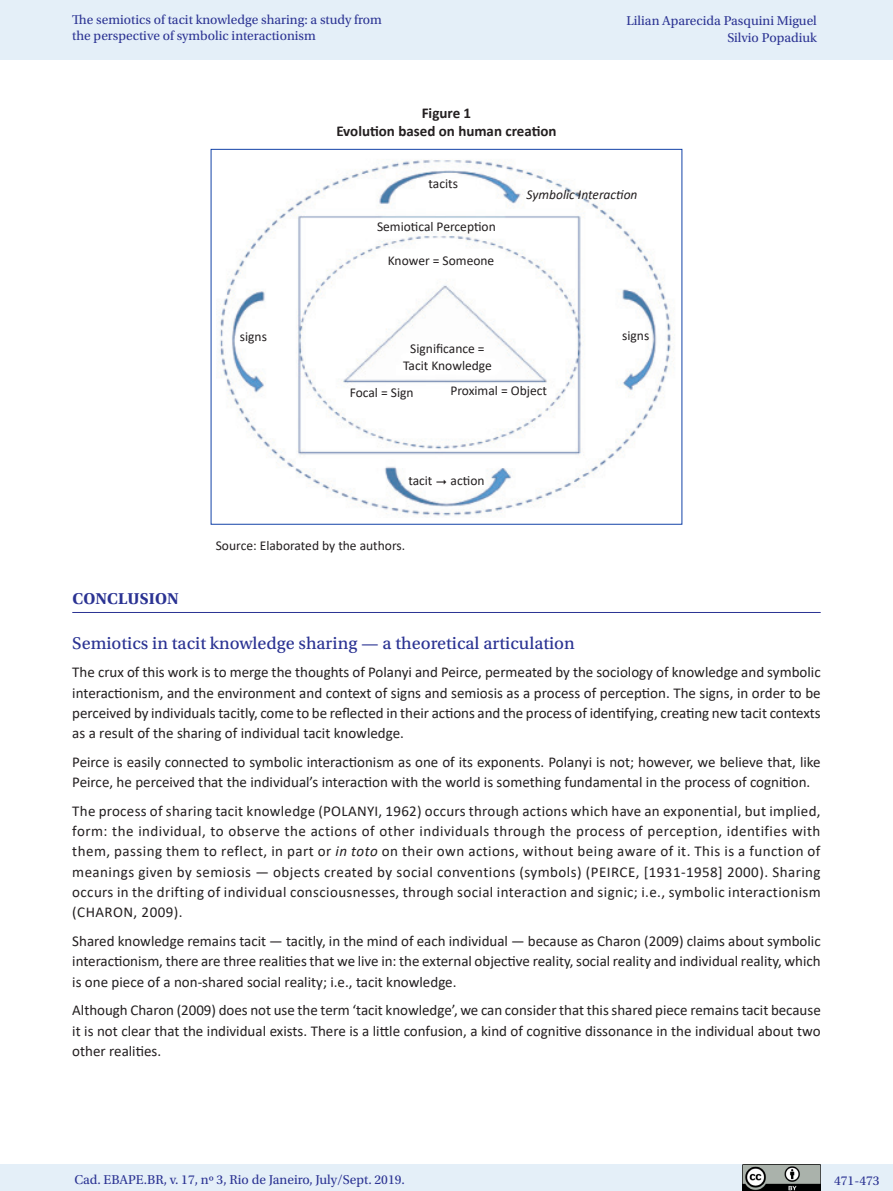
<style>
.page{position:relative;width:893px;height:1191px;background:#fff}
.page>*{position:absolute;margin:0;border:0;box-sizing:border-box;transform-origin:0 0}
._07_2_sub2{font:18px "Utopia Std Capt";color:#2b3393}
._07_1_sub_1{font:700 16.5px "Utopia Std";letter-spacing:.01em;color:#2b3393}
._06_0_texto{font:15px/20.2px "Calibri";color:#231f20;text-align:justify}
._08_2_tabela_titulo{font:700 15px/18px "Calibri";color:#231f20;text-align:center}
.t1{font:13.5px/16.5px "Utopia Std";color:#2b3393}
._00__fonte_legenda_f{font:13.5px/16.5px "Calibri";color:#231f20;text-align:center}
._00__fonte_legenda_f-2{font:italic 13.5px "Calibri";color:#231f20}
.s1{font-style:italic}
</style>
<div class="page">
<div style="left:0;top:0;width:893px;height:60px;background:#e4eff8"></div>
<div style="left:0;top:1164px;width:893px;height:27px;background:#e4eff8"></div>
<img style="left:743px;top:1164px;width:78px;height:27px">
<hr style="left:72px;top:612px;width:749px;height:1px;background:#2b3393">
<img style="left:216px;top:159px;width:459px;height:359px">
<svg style="left:437px;top:479px;width:9px;height:5px"></svg>
<p class="t1" style="left:72px;top:11px;width:311px">The semiotics of tacit knowledge sharing: a study from the perspective of symbolic interactionism</p>
<p class="t1" style="left:626px;top:13px;width:192px;text-align:right">Lilian Aparecida Pasquini Miguel<br>Silvio Popadiuk</p>
<p class="_08_2_tabela_titulo" style="left:336px;top:103px;width:222px">Figure 1<br>Evolution based on human creation</p>
<p class="_00__fonte_legenda_f" style="left:429px;top:175px;width:31px">tacits</p>
<p class="_00__fonte_legenda_f" style="left:377px;top:218px;width:120px">Semiotical Perception</p>
<p class="_00__fonte_legenda_f" style="left:388px;top:252px;width:108px">Knower = Someone</p>
<p class="_00__fonte_legenda_f-2" style="left:527px;top:185px;width:112px">Symbolic Interaction</p>
<p class="_00__fonte_legenda_f" style="left:240px;top:328px;width:29px">signs</p>
<p class="_00__fonte_legenda_f" style="left:622px;top:327px;width:29px">signs</p>
<p class="_00__fonte_legenda_f" style="left:403px;top:340px;width:90px">Significance =<br>Tacit Knowledge</p>
<p class="_00__fonte_legenda_f" style="left:350px;top:383px;width:65px">Focal = Sign</p>
<p class="_00__fonte_legenda_f" style="left:450px;top:382px;width:98px">Proximal = Object</p>
<p class="_00__fonte_legenda_f" style="left:408px;top:472px;width:26px">tacit</p>
<p class="_00__fonte_legenda_f" style="left:451px;top:472px;width:35px">action</p>
<p class="_00__fonte_legenda_f" style="left:216px;top:536px;width:191px">Source: Elaborated by the authors.</p>
<p class="_07_1_sub_1" style="left:72px;top:588px;width:108px">CONCLUSION</p>
<p class="_07_2_sub2" style="left:72px;top:633px;width:504px">Semiotics in tacit knowledge sharing — a theoretical articulation</p>
<p class="_06_0_texto" style="left:72px;top:662px;width:750px">The crux of this work is to merge the thoughts of Polanyi and Peirce, permeated by the sociology of knowledge and symbolic interactionism, and the environment and context of signs and semiosis as a process of perception. The signs, in order to be perceived by individuals tacitly, come to be reflected in their actions and the process of identifying, creating new tacit contexts as a result of the sharing of individual tacit knowledge.</p>
<p class="_06_0_texto" style="left:72px;top:751px;width:750px">Peirce is easily connected to symbolic interactionism as one of its exponents. Polanyi is not; however, we believe that, like<br>Peirce, he perceived that the individual’s interaction with the world is something fundamental in the process of cognition.</p>
<p class="_06_0_texto" style="left:72px;top:800px;width:750px">The process of sharing tacit knowledge (POLANYI, 1962) occurs through actions which have an exponential, but implied, form: the individual, to observe the actions of other individuals through the process of perception, identifies with them, passing them to reflect, in part or <span class="s1">in toto</span> on their own actions, without being aware of it. This is a function of meanings given by semiosis — objects created by social conventions (symbols) (PEIRCE, [1931-1958] 2000). Sharing occurs in the drifting of individual consciousnesses, through social interaction and signic; i.e., symbolic interactionism (CHARON, 2009).</p>
<p class="_06_0_texto" style="left:72px;top:930px;width:750px">Shared knowledge remains tacit — tacitly, in the mind of each individual — because as Charon (2009) claims about symbolic interactionism, there are three realities that we live in: the external objective reality, social reality and individual reality, which is one piece of a non-shared social reality; i.e., tacit knowledge.</p>
<p class="_06_0_texto" style="left:72px;top:999px;width:750px">Although Charon (2009) does not use the term ‘tacit knowledge’, we can consider that this shared piece remains tacit because it is not clear that the individual exists. There is a little confusion, a kind of cognitive dissonance in the individual about two other realities.</p>
<p class="t1" style="left:74px;top:1171px;width:332px">Cad. EBAPE.BR, v. 17, nº 3, Rio de Janeiro, July/Sept. 2019.</p>
<p class="t1" style="left:834px;top:1172px;width:47px">471-473</p>
</div>
